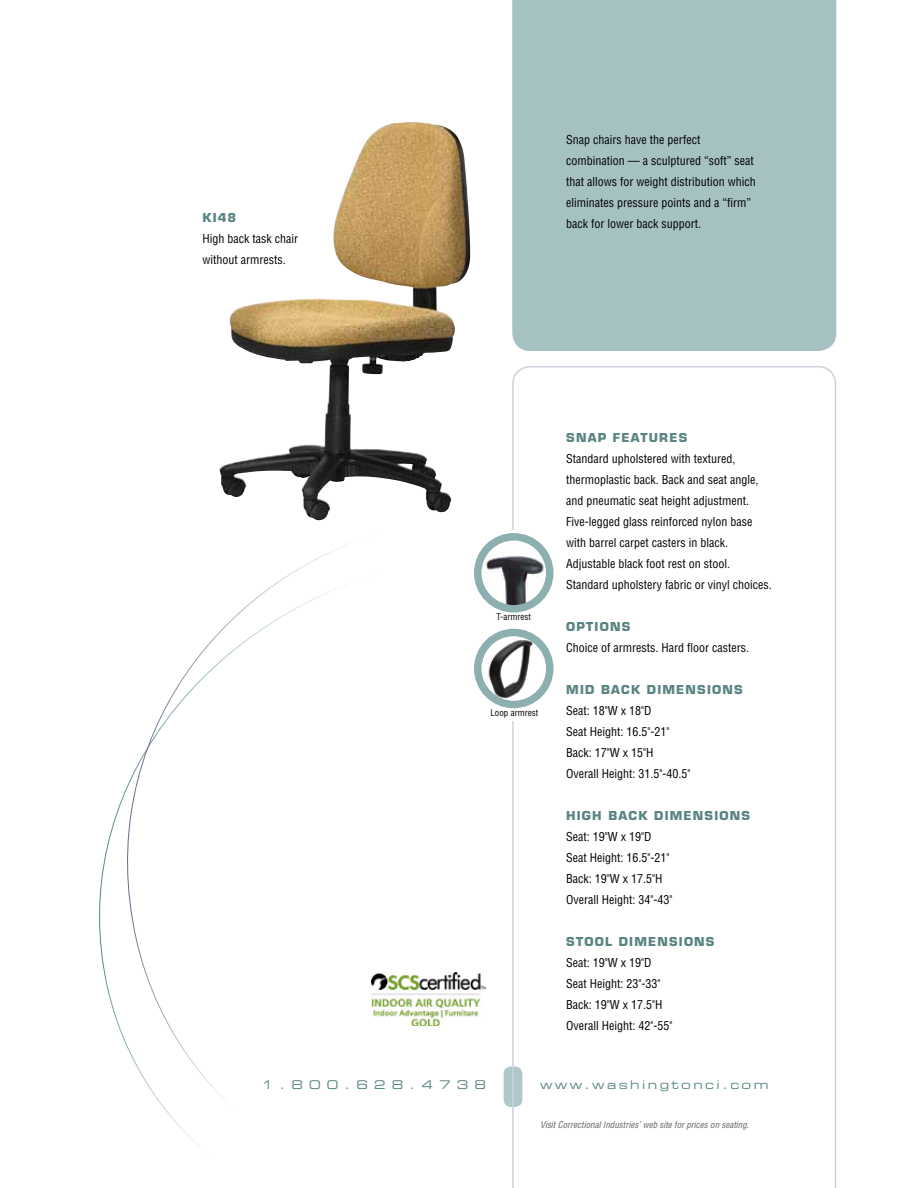
<style>
.page{position:relative;width:918px;height:1188px;background:#fff}
.page>*{position:absolute;margin:0;border:0;box-sizing:border-box;transform-origin:0 0}
.t1{font:condensed 12px/21px "Helvetica";color:#000}
.t2{font:700 12px "Eurostile";letter-spacing:.1em;color:#588482}
.t3{font:12px "Eurostile Extended Two";letter-spacing:.2em;color:#588482}
.t4{font:12px "Eurostile Extended Two";letter-spacing:.51em;color:#588482}
.t5{font:italic condensed 9px "Helvetica";color:#636568}
.t6{font:condensed 9px "Helvetica";color:#000}
</style>
<div class="page">
<div style="left:504px;top:1066px;width:18px;height:41px;background:#aec7c8;border-radius:8px"></div>
<svg style="left:512px;top:366px;width:324px;height:822px"></svg>
<svg style="left:99px;top:543px;width:251px;height:602px"></svg>
<div style="left:512px;top:0;width:324px;height:351px;background:#a6c1c2"></div>
<div style="left:472px;top:530px;width:83px;height:191px;background:#fff"></div>
<img style="left:219px;top:123px;width:233px;height:398px">
<img style="left:478px;top:538px;width:67px;height:71px">
<div style="left:474px;top:533px;width:80px;height:80px;border:8px solid #8dafb0;border-radius:50%"></div>
<svg style="left:478px;top:633px;width:72px;height:72px"></svg>
<img style="left:480px;top:639px;width:61px;height:60px">
<div style="left:474px;top:629px;width:80px;height:79px;border:8px solid #8dafb0;border-radius:50%"></div>
<img style="left:371px;top:972px;width:115px;height:54px">
<p class="t2" style="left:203px;top:211px;width:35px">KI48</p>
<p class="t1" style="left:203px;top:228px;width:97px">High back task chair without armrests.</p>
<p class="t1" style="left:566px;top:129px;width:191px">Snap chairs have the perfect combination — a sculptured “soft” seat that allows for weight distribution which eliminates pressure points and a “firm” back for lower back support.</p>
<p class="t6" style="left:497px;top:612px;width:36px">T-armrest</p>
<p class="t6" style="left:490px;top:707px;width:49px">Loop armrest</p>
<p class="t2" style="left:566px;top:430px;width:123px">SNAP FEATURES</p>
<p class="t1" style="left:566px;top:448px;width:207px">Standard upholstered with textured, thermoplastic back. Back and seat angle, and pneumatic seat height adjustment.<br>Five-legged glass reinforced nylon base with barrel carpet casters in black.<br>Adjustable black foot rest on stool.<br>Standard upholstery fabric or vinyl choices.</p>
<p class="t2" style="left:566px;top:619px;width:66px">OPTIONS</p>
<p class="t1" style="left:566px;top:637px;width:184px">Choice of armrests. Hard floor casters.</p>
<p class="t2" style="left:566px;top:682px;width:178px">MID BACK DIMENSIONS</p>
<p class="t1" style="left:566px;top:700px;width:126px">Seat: 18"W x 18"D<br>Seat Height: 16.5"-21"<br>Back: 17"W x 15"H<br>Overall Height: 31.5"-40.5"</p>
<p class="t2" style="left:566px;top:808px;width:185px">HIGH BACK DIMENSIONS</p>
<p class="t1" style="left:566px;top:826px;width:108px">Seat: 19"W x 19"D<br>Seat Height: 16.5"-21"<br>Back: 19"W x 17.5"H<br>Overall Height: 34"-43"</p>
<p class="t2" style="left:566px;top:934px;width:150px">STOOL DIMENSIONS</p>
<p class="t1" style="left:566px;top:952px;width:108px">Seat: 19"W x 19"D<br>Seat Height: 23"-33"<br>Back: 19"W x 17.5"H<br>Overall Height: 42"-55"</p>
<p class="t4" style="left:262px;top:1077px;width:226px">1.800.628.4738</p>
<p class="t3" style="left:540px;top:1077px;width:230px">www.washingtonci.com</p>
<p class="t5" style="left:540px;top:1119px;width:211px">Visit Correctional Industries’ web site for prices on seating.</p>
</div>
